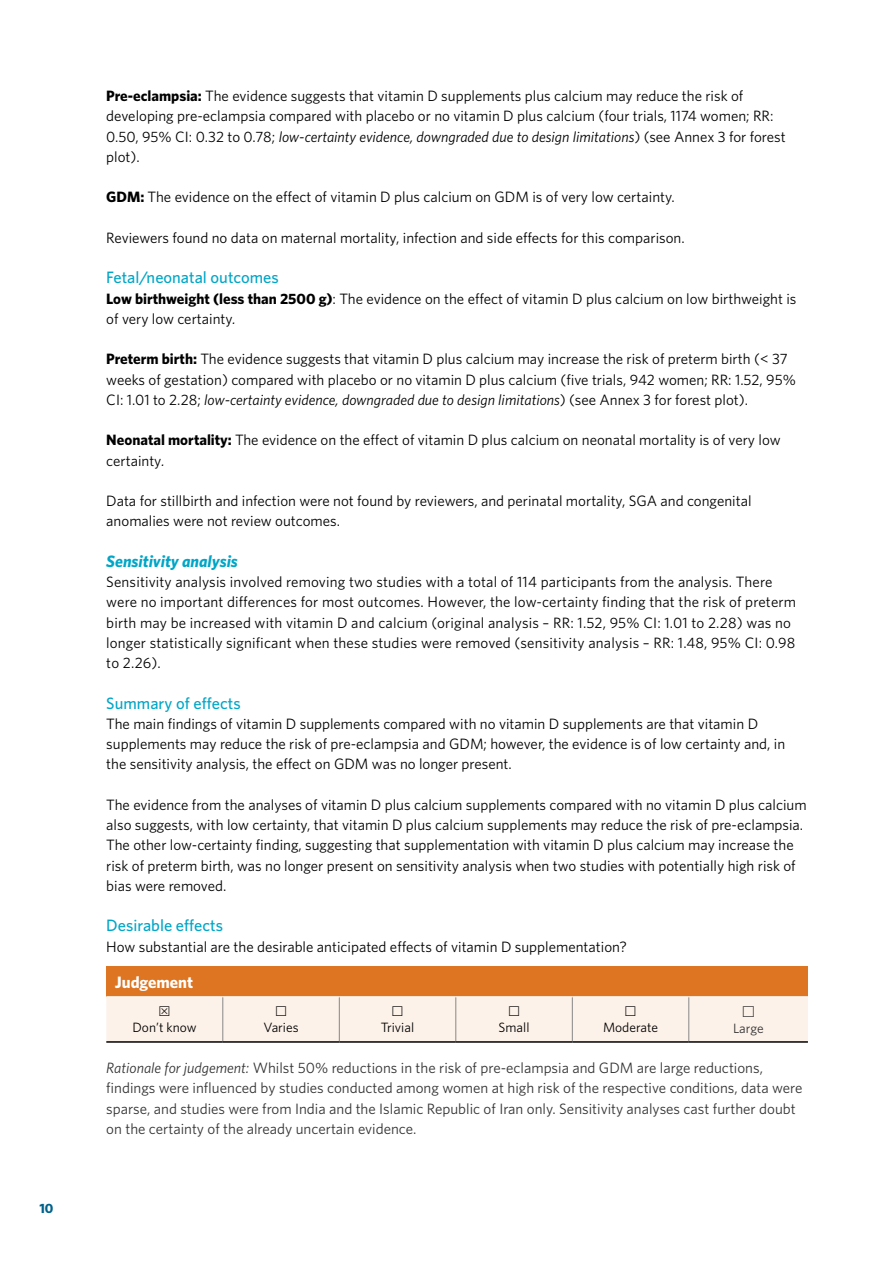
<style>
.page{position:relative;width:893px;height:1263px;background:#fff}
.page>*{position:absolute;margin:0;border:0;box-sizing:border-box;transform-origin:0 0}
.heading_level_4__int{font:500 16.5px "Whitney";color:#00a6c7}
.Heading_level_4__blu{font:italic 700 16.5px "Whitney";color:#00a6c7}
.table_header_row{font:700 16.5px "Whitney";color:#fff}
.body{font:15px/20.2px "Whitney";color:#000}
.body-2{font:15px/20.2px "Whitney";color:#333}
.table_body{font:13.5px "Whitney";color:#000}
.table_body-2{font:13.5px "Whitney";letter-spacing:-.005em;color:#333}
.t1{font:700 13.5px "Whitney";color:#00628b}
.s1{font-weight:700}
.s2{font-style:italic}
</style>
<div class="page">
<div style="left:106px;top:966px;width:702px;height:31px;background:#dd7522"></div>
<hr style="left:106px;top:1041px;width:117px;height:2px;background:#000">
<hr style="left:223px;top:1041px;width:116px;height:2px;background:#000">
<hr style="left:339px;top:1041px;width:117px;height:2px;background:#000">
<hr style="left:456px;top:1041px;width:116px;height:2px;background:#000">
<hr style="left:572px;top:1041px;width:117px;height:2px;background:#000">
<hr style="left:689px;top:1041px;width:119px;height:2px;background:#000">
<hr style="left:106px;top:996px;width:117px;height:1px;background:#fff">
<hr style="left:223px;top:996px;width:116px;height:1px;background:#fff">
<hr style="left:339px;top:996px;width:117px;height:1px;background:#fff">
<hr style="left:456px;top:996px;width:116px;height:1px;background:#fff">
<hr style="left:572px;top:996px;width:117px;height:1px;background:#fff">
<hr style="left:689px;top:996px;width:119px;height:1px;background:#fff">
<div style="left:106px;top:997px;width:702px;height:45px;background:#fdf2e9"></div>
<p class="t1" style="left:39px;top:1199px;width:16px">10</p>
<p class="body" style="left:106px;top:85px;width:681px"><span class="s1">Pre-eclampsia:</span> The evidence suggests that vitamin D supplements plus calcium may reduce the risk of developing pre-eclampsia compared with placebo or no vitamin D plus calcium (four trials, 1174 women; RR:<br>0.50, 95% CI: 0.32 to 0.78; <span class="s2">low-certainty evidence, downgraded due to design limitations</span>) (see Annex 3 for forest plot).</p>
<p class="body" style="left:106px;top:187px;width:570px"><span class="s1">GDM:</span> The evidence on the effect of vitamin D plus calcium on GDM is of very low certainty.</p>
<p class="body" style="left:106px;top:227px;width:580px">Reviewers found no data on maternal mortality, infection and side effects for this comparison.</p>
<p class="heading_level_4__int" style="left:106px;top:268px;width:174px">Fetal/neonatal outcomes</p>
<p class="body" style="left:106px;top:288px;width:692px"><span class="s1">Low birthweight (less than 2500 g)</span>: The evidence on the effect of vitamin D plus calcium on low birthweight is of very low certainty<span class="s2">.</span></p>
<p class="body" style="left:106px;top:349px;width:691px"><span class="s1">Preterm birth:</span> The evidence suggests that vitamin D plus calcium may increase the risk of preterm birth (&lt; 37 weeks of gestation) compared with placebo or no vitamin D plus calcium (five trials, 942 women; RR: 1.52, 95%<br>CI: 1.01 to 2.28; <span class="s2">low-certainty evidence, downgraded due to design limitations</span>) (see Annex 3 for forest plot).</p>
<p class="body" style="left:106px;top:430px;width:676px"><span class="s1">Neonatal mortality:</span> The evidence on the effect of vitamin D plus calcium on neonatal mortality is of very low certainty<span class="s2">.</span></p>
<p class="body" style="left:106px;top:490px;width:647px">Data for stillbirth and infection were not found by reviewers, and perinatal mortality, SGA and congenital anomalies were not review outcomes.</p>
<p class="Heading_level_4__blu" style="left:106px;top:550px;width:133px">Sensitivity analysis</p>
<p class="body" style="left:106px;top:571px;width:691px">Sensitivity analysis involved removing two studies with a total of 114 participants from the analysis. There were no important differences for most outcomes. However, the low-certainty finding that the risk of preterm birth may be increased with vitamin D and calcium (original analysis – RR: 1.52, 95% CI: 1.01 to 2.28) was no longer statistically significant when these studies were removed (sensitivity analysis – RR: 1.48, 95% CI: 0.98 to 2.26).</p>
<p class="heading_level_4__int" style="left:106px;top:693px;width:136px">Summary of effects</p>
<p class="body" style="left:106px;top:713px;width:680px">The main findings of vitamin D supplements compared with no vitamin D supplements are that vitamin D supplements may reduce the risk of pre-eclampsia and GDM; however, the evidence is of low certainty and, in the sensitivity analysis, the effect on GDM was no longer present.</p>
<p class="body" style="left:106px;top:794px;width:702px">The evidence from the analyses of vitamin D plus calcium supplements compared with no vitamin D plus calcium also suggests, with low certainty, that vitamin D plus calcium supplements may reduce the risk of pre-eclampsia.<br>The other low-certainty finding, suggesting that supplementation with vitamin D plus calcium may increase the risk of preterm birth, was no longer present on sensitivity analysis when two studies with potentially high risk of bias were removed.</p>
<p class="heading_level_4__int" style="left:106px;top:916px;width:118px">Desirable effects</p>
<p class="body" style="left:106px;top:936px;width:522px">How substantial are the desirable anticipated effects of vitamin D supplementation?</p>
<p class="table_header_row" style="left:115px;top:971px;width:80px">Judgement</p>
<p class="table_body" style="left:132px;top:1018px;width:66px">Don’t know</p>
<p class="table_body" style="left:264px;top:1018px;width:37px">Varies</p>
<p class="table_body" style="left:381px;top:1018px;width:35px">Trivial</p>
<p class="table_body" style="left:499px;top:1018px;width:32px">Small</p>
<p class="table_body" style="left:603px;top:1018px;width:57px">Moderate</p>
<p class="table_body-2" style="left:733px;top:1020px;width:32px">Large</p>
<p class="body-2" style="left:106px;top:1057px;width:698px"><span class="s2">Rationale for judgement:</span> Whilst 50% reductions in the risk of pre-eclampsia and GDM are large reductions, findings were influenced by studies conducted among women at high risk of the respective conditions, data were sparse, and studies were from India and the Islamic Republic of Iran only. Sensitivity analyses cast further doubt on the certainty of the already uncertain evidence.</p>
</div>
